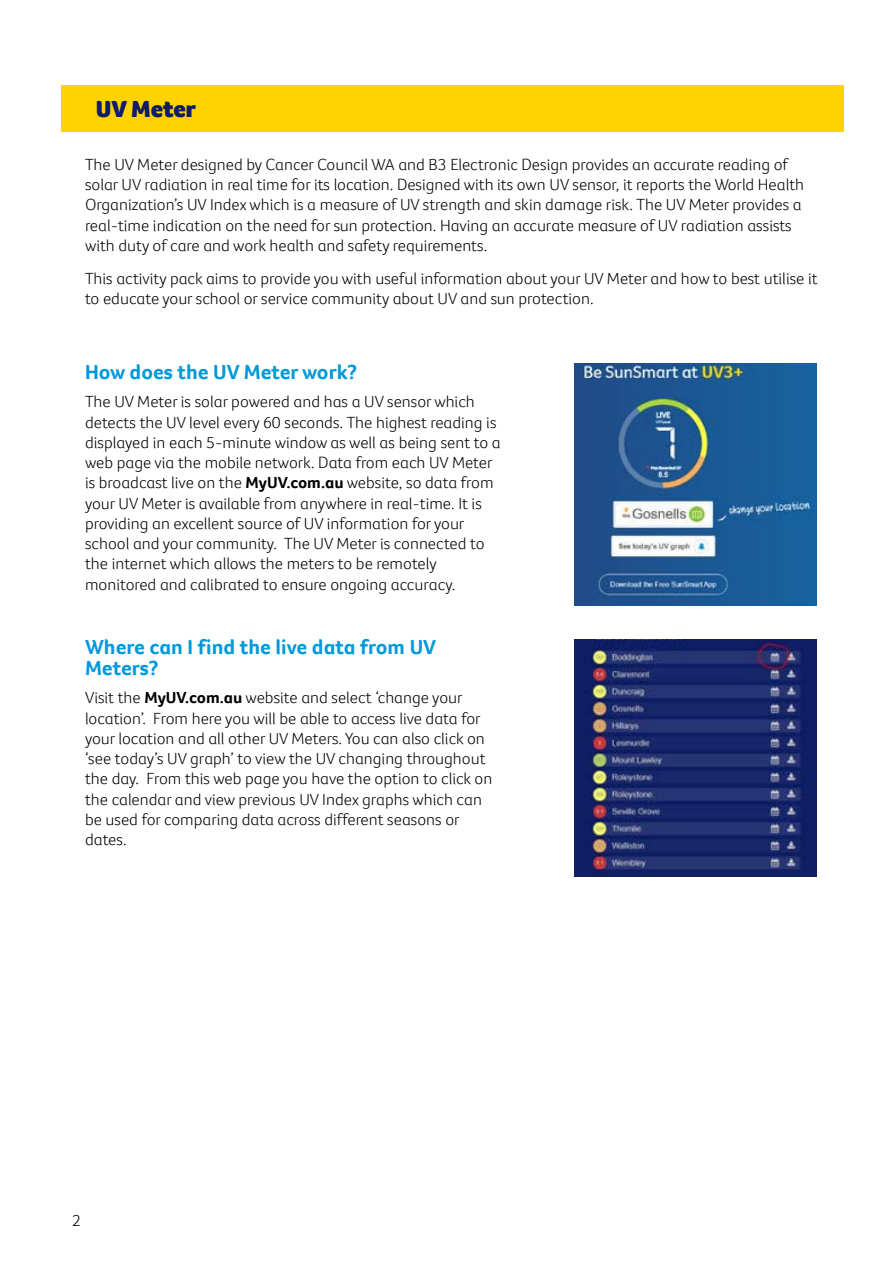
<style>
.page{position:relative;width:893px;height:1263px;background:#fff}
.page>*{position:absolute;margin:0;border:0;box-sizing:border-box;transform-origin:0 0}
.t1{font:900 24px "Foco CC";color:#0f1e64}
.t2{font:700 21px/20.2px "Foco CC";color:#0099da}
.t3{font:300 16.5px/20.2px "Foco CC";color:#000}
.s1{font-weight:700}
</style>
<div class="page">
<img style="left:574px;top:364px;width:242px;height:241px">
<img style="left:574px;top:639px;width:242px;height:237px">
<div style="left:62px;top:85px;width:782px;height:47px;background:#ffd200"></div>
<h1 class="t1" style="left:96px;top:99px;width:102px">UV Meter</h1>
<p class="t3" style="left:85px;top:156px;width:721px">The UV Meter designed by Cancer Council WA and B3 Electronic Design provides an accurate reading of solar UV radiation in real time for its location. Designed with its own UV sensor, it reports the World Health Organization’s UV Index which is a measure of UV strength and skin damage risk. The UV Meter provides a real-time indication on the need for sun protection. Having an accurate measure of UV radiation assists with duty of care and work health and safety requirements.</p>
<p class="t3" style="left:85px;top:270px;width:734px">This activity pack aims to provide you with useful information about your UV Meter and how to best utilise it to educate your school or service community about UV and sun protection.</p>
<p class="t2" style="left:85px;top:363px;width:274px">How does the UV Meter work?</p>
<p class="t3" style="left:85px;top:393px;width:417px">The UV Meter is solar powered and has a UV sensor which detects the UV level every 60 seconds. The highest reading is displayed in each 5-minute window as well as being sent to a web page via the mobile network. Data from each UV Meter is broadcast live on the <span class="s1">MyUV.com.au</span> website, so data from your UV Meter is available from anywhere in real-time. It is providing an excellent source of UV information for your school and your community. The UV Meter is connected to the internet which allows the meters to be remotely monitored and calibrated to ensure ongoing accuracy.</p>
<p class="t2" style="left:85px;top:639px;width:353px">Where can I find the live data from UV<br>Meters?</p>
<p class="t3" style="left:85px;top:689px;width:409px">Visit the <span class="s1">MyUV.com.au</span> website and select ‘change your location’. From here you will be able to access live data for your location and all other UV Meters. You can also click on ‘see today’s UV graph’ to view the UV changing throughout the day. From this web page you have the option to click on the calendar and view previous UV Index graphs which can be used for comparing data across different seasons or dates.</p>
<p class="t3" style="left:72px;top:1212px;width:10px">2</p>
</div>
